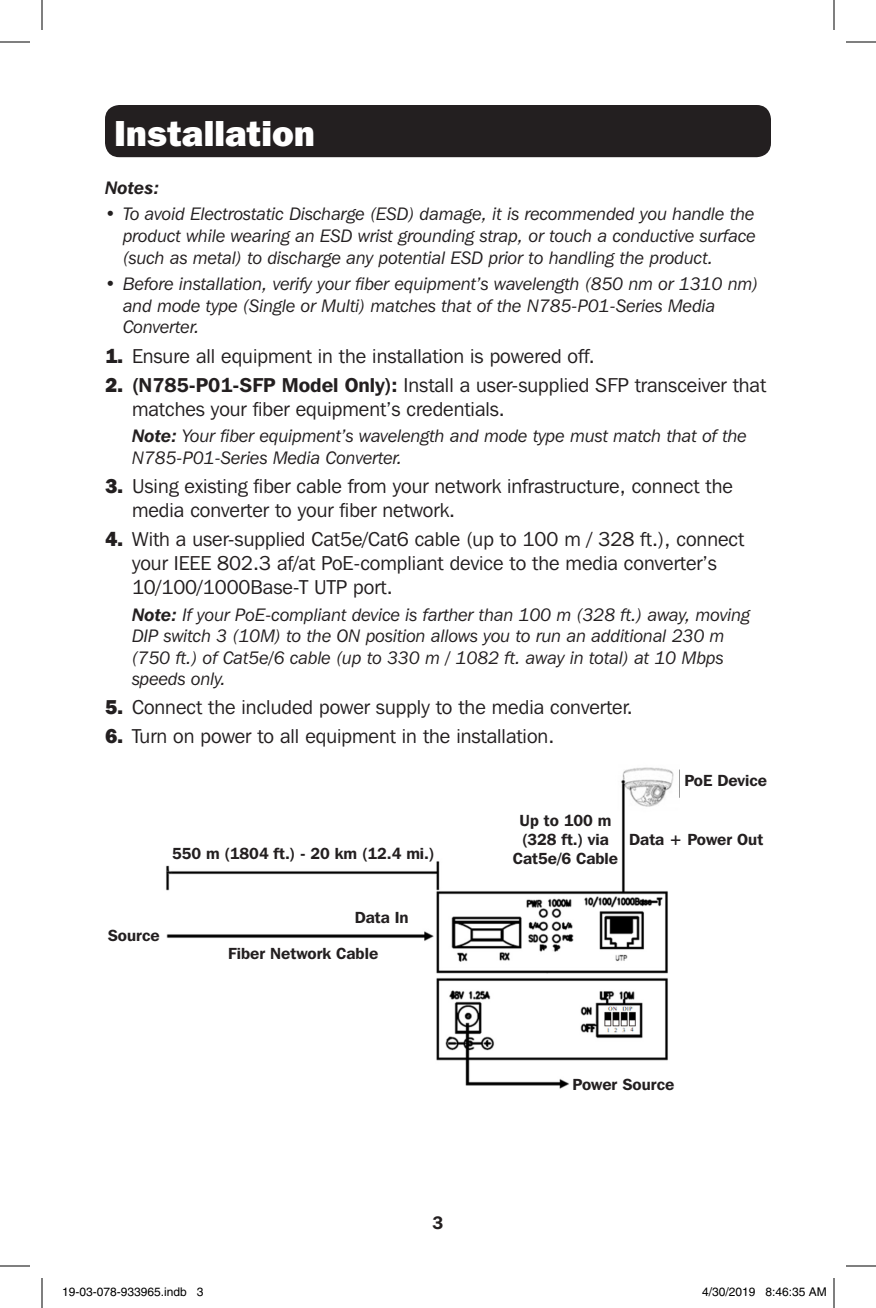
<style>
.page{position:relative;width:876px;height:1308px;background:#fff}
.page>*{position:absolute;margin:0;border:0;box-sizing:border-box;transform-origin:0 0}
.t1{font:800 36px "Franklin Gothic IT Cby BT";color:#fff}
.t2{font:20px/24px "Franklin Gothic IT Cby BT";color:#231f20}
.t3{font:italic 18px/21.6px "Franklin Gothic IT Cby BT";color:#231f20}
.t4{font:italic 600 18px "Franklin Gothic IT Cby BT";color:#231f20}
.t5{font:600 18px "Franklin Gothic IT Cby BT";color:#231f20}
.t6{font:600 16px/19.2px "Franklin Gothic IT Cby BT";color:#231f20;text-align:center}
.t7{font:12px "Helvetica";color:#000}
.s1{font-weight:800}
.s2{font-weight:600}
</style>
<div class="page">
<div style="left:105px;top:105px;width:666px;height:52px;background:#231f20;border-radius:14px"></div>
<img style="left:166px;top:767px;width:514px;height:322px">
<hr style="left:0;top:42px;width:30px;height:1px;background:#000">
<hr style="left:846px;top:42px;width:30px;height:1px;background:#000">
<hr style="left:0;top:1266px;width:30px;height:1px;background:#000">
<hr style="left:846px;top:1266px;width:30px;height:1px;background:#000">
<hr style="left:42px;top:0;width:1px;height:30px;background:#000">
<hr style="left:42px;top:1278px;width:1px;height:30px;background:#000">
<hr style="left:834px;top:0;width:1px;height:30px;background:#000">
<hr style="left:834px;top:1278px;width:1px;height:30px;background:#000">
<p class="t1" style="left:114px;top:110px;width:202px">Installation</p>
<p class="t4" style="left:105px;top:176px;width:56px">Notes:</p>
<p class="t3" style="left:123px;top:203px;width:634px;text-align:justify;text-indent:-18px">• To avoid Electrostatic Discharge (ESD) damage, it is recommended you handle the product while wearing an ESD wrist grounding strap, or touch a conductive surface (such as metal) to discharge any potential ESD prior to handling the product.</p>
<p class="t3" style="left:123px;top:273px;width:637px;text-indent:-18px">• Before installation, verify your fiber equipment’s wavelength (850 nm or 1310 nm) and mode type (Single or Multi) matches that of the N785-P01-Series Media<br>Converter.</p>
<p class="t2" style="left:105px;top:343px;width:491px"><span class="s1">1.</span> Ensure all equipment in the installation is powered off.</p>
<p class="t2" style="left:132px;top:372px;width:636px;text-indent:-27px"><span class="s1">2.</span> <span class="s2">(N785-P01-SFP Model Only):</span> Install a user-supplied SFP transceiver that matches your fiber equipment’s credentials.</p>
<p class="t3" style="left:132px;top:425px;width:617px"><span class="s2">Note:</span> Your fiber equipment’s wavelength and mode type must match that of the<br>N785-P01-Series Media Converter.</p>
<p class="t2" style="left:132px;top:474px;width:602px;text-indent:-27px"><span class="s1">3.</span> Using existing fiber cable from your network infrastructure, connect the media converter to your fiber network.</p>
<p class="t2" style="left:132px;top:527px;width:614px;text-indent:-27px"><span class="s1">4.</span> With a user-supplied Cat5e/Cat6 cable (up to 100 m / 328 ft.), connect your IEEE 802.3 af/at PoE-compliant device to the media converter’s<br>10/100/1000Base-T UTP port.</p>
<p class="t3" style="left:132px;top:603px;width:620px"><span class="s2">Note:</span> If your PoE-compliant device is farther than 100 m (328 ft.) away, moving DIP switch 3 (10M) to the ON position allows you to run an additional 230 m (750 ft.) of Cat5e/6 cable (up to 330 m / 1082 ft. away in total) at 10 Mbps speeds only.</p>
<p class="t2" style="left:105px;top:695px;width:529px"><span class="s1">5.</span> Connect the included power supply to the media converter.</p>
<p class="t2" style="left:105px;top:724px;width:451px"><span class="s1">6.</span> Turn on power to all equipment in the installation.</p>
<p class="t6" style="left:172px;top:843px;width:264px">550 m (1804 ft.) - 20 km (12.4 mi.)</p>
<p class="t6" style="left:108px;top:926px;width:54px">Source</p>
<p class="t6" style="left:355px;top:908px;width:55px">Data In</p>
<p class="t6" style="left:228px;top:944px;width:152px">Fiber Network Cable</p>
<p class="t5" style="left:433px;top:1211px;width:12px">3</p>
<p class="t6" style="left:513px;top:810px;width:107px">Up to 100 m (328 ft.) via<br>Cat5e/6 Cable</p>
<p class="t6" style="left:684px;top:771px;width:84px">PoE Device</p>
<p class="t6" style="left:629px;top:829px;width:135px">Data + Power Out</p>
<p class="t6" style="left:573px;top:1075px;width:103px">Power Source</p>
<p class="t7" style="left:62px;top:1285px;width:143px">19-03-078-933965.indb 3</p>
<p class="t7" style="left:702px;top:1285px;width:126px">4/30/2019 8:46:35 AM</p>
</div>
